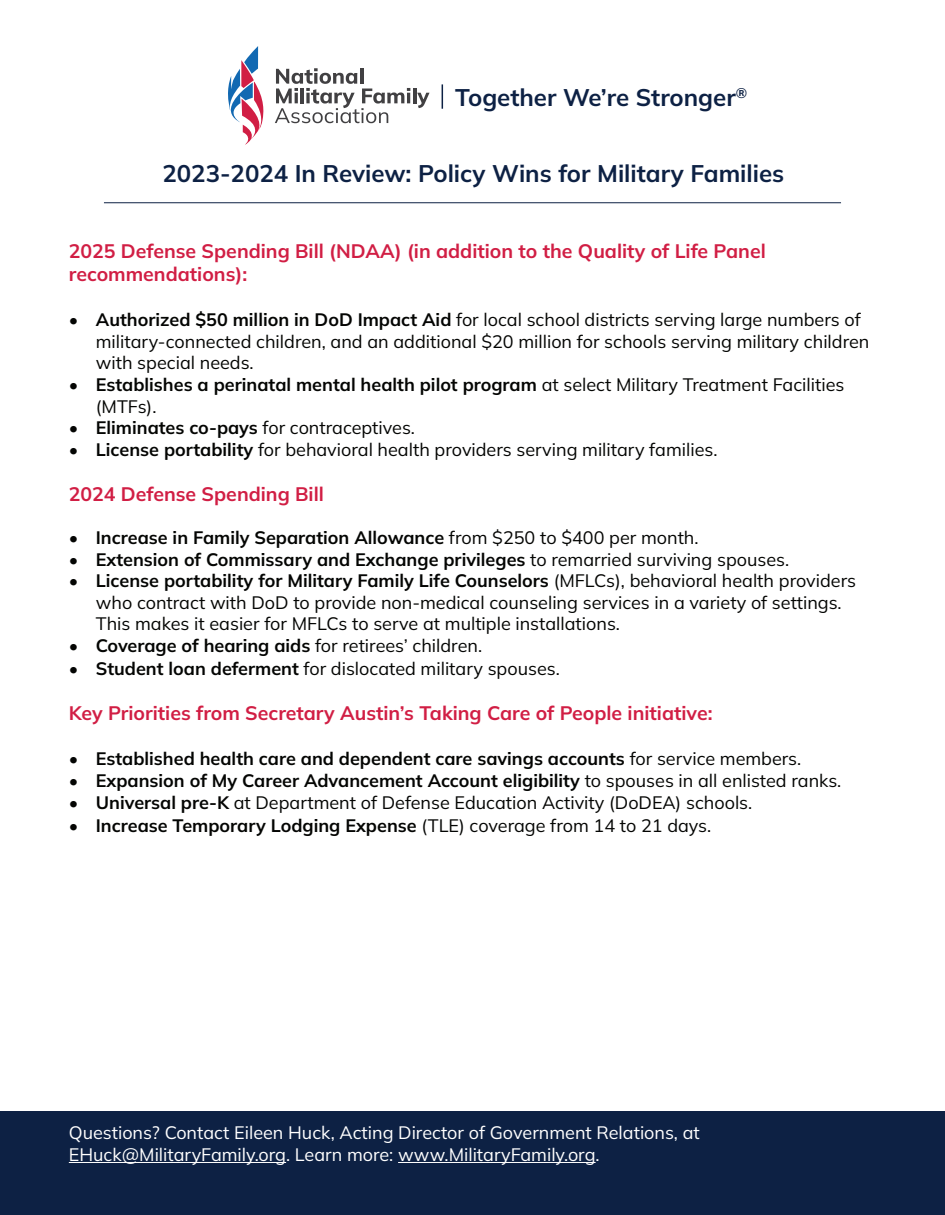
<style>
.page{position:relative;width:945px;height:1215px;background:#fff}
.page>*{position:absolute;margin:0;border:0;box-sizing:border-box;transform-origin:0 0}
.t1{font:700 24px "Mulish";color:#0d2144}
.t2{font:700 19.5px/23.4px "Mulish";color:#d11e44}
.t3{font:18px/21.6px "Mulish";color:#040503}
.t4{font:700 18px/21.6px "Mulish";color:#040503}
.t5{font:18px/21.6px "Mulish";color:#fff}
.s1{font-weight:700}
.s2{font-weight:400}
</style>
<div class="page">
<hr style="left:413px;top:88px;width:3px;height:15px;background:#414042">
<svg style="left:417px;top:93px;width:13px;height:15px"></svg>
<svg style="left:275px;top:68px;width:135px;height:55px"></svg>
<svg style="left:228px;top:46px;width:36px;height:99px"></svg>
<svg style="left:442px;top:84px;width:1px;height:25px"></svg>
<hr style="left:104px;top:202px;width:737px;height:1px;background:#0d2144">
<div style="left:0;top:1111px;width:945px;height:104px;background:#0d2144"></div>
<hr style="left:69px;top:1162px;width:217px;height:1px;background:#fff">
<hr style="left:398px;top:1162px;width:198px;height:1px;background:#fff">
<h1 class="t1" style="left:455px;top:81px;width:294px">Together We’re Stronger<sup>®</sup></h1>
<h1 class="t1" style="left:163px;top:157px;width:623px">2023-2024 In Review: Policy Wins for Military Families</h1>
<p class="t2" style="left:69px;top:239px;width:698px">2025 Defense Spending Bill (NDAA) (in addition to the Quality of Life Panel recommendations):</p>
<p class="t3" style="left:96px;top:309px;width:775px;text-indent:-27px"><span class="s1">• Authorized $50 million in DoD Impact Aid</span> for local school districts serving large numbers of military-connected children, and an additional $20 million for schools serving military children with special needs.</p>
<p class="t4" style="left:96px;top:373px;width:750px;text-indent:-27px">• Establishes a perinatal mental health pilot program <span class="s2">at select Military Treatment Facilities (MTFs).</span></p>
<p class="t4" style="left:69px;top:417px;width:348px">• Eliminates co-pays <span class="s2">for contraceptives.</span></p>
<p class="t3" style="left:69px;top:438px;width:650px"><span class="s1">• License portability</span> for behavioral health providers serving military families.</p>
<p class="t2" style="left:69px;top:482px;width:257px">2024 Defense Spending Bill</p>
<p class="t4" style="left:69px;top:526px;width:631px">• Increase in Family Separation Allowance <span class="s2">from $250 to $400 per month.</span></p>
<p class="t4" style="left:69px;top:548px;width:722px">• Extension of Commissary and Exchange privileges <span class="s2">to remarried surviving spouses.</span></p>
<p class="t3" style="left:96px;top:570px;width:762px;text-indent:-27px"><span class="s1">• License portability for Military Family Life Counselors</span> (MFLCs), behavioral health providers who contract with DoD to provide non-medical counseling services in a variety of settings.<br>This makes it easier for MFLCs to serve at multiple installations.</p>
<p class="t4" style="left:69px;top:634px;width:415px">• Coverage of hearing aids <span class="s2">for retirees’ children.</span></p>
<p class="t3" style="left:69px;top:658px;width:492px"><span class="s1">• Student loan deferment</span> for dislocated military spouses.</p>
<p class="t2" style="left:69px;top:701px;width:645px">Key Priorities from Secretary Austin’s Taking Care of People initiative:</p>
<p class="t4" style="left:69px;top:748px;width:734px">• Established health care and dependent care savings accounts <span class="s2">for service members.</span></p>
<p class="t4" style="left:69px;top:769px;width:774px">• Expansion of My Career Advancement Account eligibility <span class="s2">to spouses in all enlisted ranks.</span></p>
<p class="t3" style="left:69px;top:791px;width:685px"><span class="s1">• Universal pre-K</span> at Department of Defense Education Activity (DoDEA) schools.</p>
<p class="t4" style="left:69px;top:814px;width:644px">• Increase Temporary Lodging Expense <span class="s2">(TLE) coverage from 14 to 21 days.</span></p>
<p class="t5" style="left:69px;top:1122px;width:633px">Questions? Contact Eileen Huck, Acting Director of Government Relations, at<br>EHuck@MilitaryFamily.org. Learn more: www.MilitaryFamily.org.</p>
</div>
